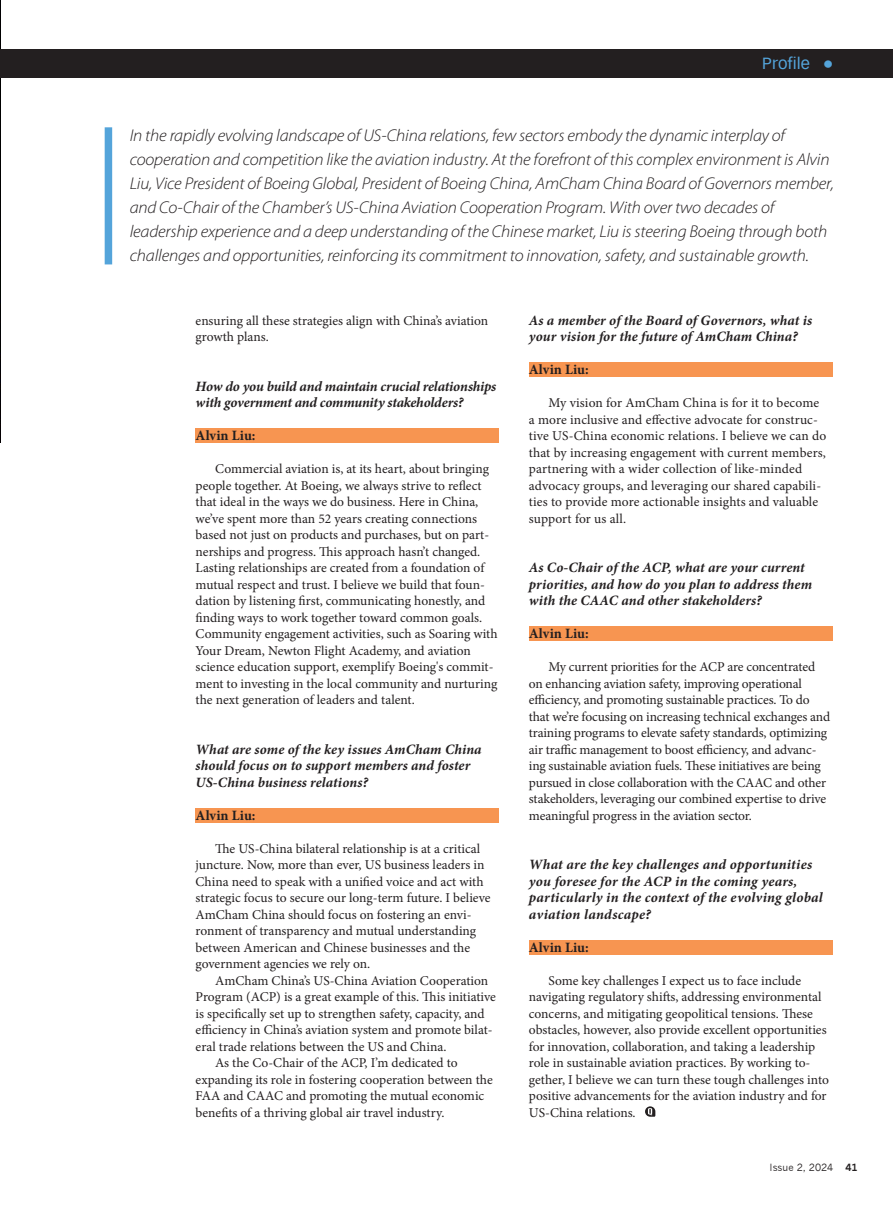
<style>
.page{position:relative;width:893px;height:1212px;background:#fff}
.page>*{position:absolute;margin:0;border:0;box-sizing:border-box;transform-origin:0 0}
.Kicker{font:italic 300 17.1px/24px "Myriad Pro";letter-spacing:-.01em;color:#231f20;scale:1.04 1}
.t1{font:15.75px "Vectora LH";color:#54a4da;scale:1.05 1}
.Q2-Intwl{font:italic 700 14.25px/16.5px "Minion Pro";letter-spacing:.005em;color:#231f20}
.Q2-Intwl-2{font:italic 700 14.25px/16.5px "Minion Pro";letter-spacing:-.015em;color:#231f20}
.Q2-Answer{font:700 14.25px "Minion Pro";color:#231f20}
.Body_text{font:13.5px/16.5px "Minion Pro";letter-spacing:-.005em;color:#231f20}
.t2{font:9.75px "News Gothic";color:#231f20}
.s1{font-family:"Microsoft Ya Hei"}
.s2{font-weight:700}
</style>
<div class="page">
<div style="left:105px;top:127px;width:7px;height:137px;background:#54a4da"></div>
<div style="left:196px;top:428px;width:303px;height:15px;background:#f79551"></div>
<div style="left:196px;top:808px;width:303px;height:14px;background:#f79551"></div>
<div style="left:529px;top:362px;width:303px;height:15px;background:#f79551"></div>
<div style="left:529px;top:626px;width:303px;height:15px;background:#f79551"></div>
<div style="left:529px;top:940px;width:303px;height:14px;background:#f79551"></div>
<svg style="left:645px;top:1106px;width:10px;height:11px"></svg>
<img style="left:0;top:0;width:1px;height:442px">
<div style="left:0;top:49px;width:893px;height:28px;background:#231f20"></div>
<p class="t1" style="left:762px;top:54px;width:70px">Profile <span class="s1">●</span></p>
<p class="Kicker" style="left:130px;top:123px;width:679px">In the rapidly evolving landscape of US-China relations, few sectors embody the dynamic interplay of cooperation and competition like the aviation industry. At the forefront of this complex environment is Alvin Liu, Vice President of Boeing Global, President of Boeing China, AmCham China Board of Governors member, and Co-Chair of the Chamber’s US-China Aviation Cooperation Program. With over two decades of leadership experience and a deep understanding of the Chinese market, Liu is steering Boeing through both challenges and opportunities, reinforcing its commitment to innovation, safety, and sustainable growth.</p>
<p class="Body_text" style="left:196px;top:312px;width:294px">ensuring all these strategies align with China’s aviation growth plans.</p>
<p class="Q2-Intwl-2" style="left:196px;top:378px;width:302px">How do you build and maintain crucial relationships with government and community stakeholders?</p>
<p class="Q2-Answer" style="left:196px;top:425px;width:61px">Alvin Liu:</p>
<p class="Body_text" style="left:196px;top:461px;width:303px;text-indent:20px">Commercial aviation is, at its heart, about bringing people together. At Boeing, we always strive to reflect that ideal in the ways we do business. Here in China, we’ve spent more than 52 years creating connections based not just on products and purchases, but on part&shy;nerships and progress. This approach hasn’t changed.<br>Lasting relationships are created from a foundation of mutual respect and trust. I believe we build that foun&shy;dation by listening first, communicating honestly, and finding ways to work together toward common goals.<br>Community engagement activities, such as Soaring with Your Dream, Newton Flight Academy, and aviation science education support, exemplify Boeing's commit&shy;ment to investing in the local community and nurturing the next generation of leaders and talent.</p>
<p class="Q2-Intwl" style="left:196px;top:741px;width:288px">What are some of the key issues AmCham China should focus on to support members and foster<br>US-China business relations?</p>
<p class="Q2-Answer" style="left:196px;top:805px;width:61px">Alvin Liu:</p>
<p class="Body_text" style="left:196px;top:840px;width:297px;text-indent:20px">The US-China bilateral relationship is at a critical juncture. Now, more than ever, US business leaders in China need to speak with a unified voice and act with strategic focus to secure our long-term future. I believe AmCham China should focus on fostering an envi&shy;ronment of transparency and mutual understanding between American and Chinese businesses and the government agencies we rely on.</p>
<p class="Body_text" style="left:196px;top:972px;width:302px;text-indent:20px">AmCham China’s US-China Aviation Cooperation Program (ACP) is a great example of this. This initiative is specifically set up to strengthen safety, capacity, and efficiency in China’s aviation system and promote bilat&shy;eral trade relations between the US and China.</p>
<p class="Body_text" style="left:196px;top:1055px;width:299px;text-indent:20px">As the Co-Chair of the ACP, I’m dedicated to expanding its role in fostering cooperation between the FAA and CAAC and promoting the mutual economic benefits of a thriving global air travel industry.</p>
<p class="Q2-Intwl" style="left:529px;top:312px;width:285px">As a member of the Board of Governors, what is your vision for the future of AmCham China?</p>
<p class="Q2-Answer" style="left:529px;top:359px;width:61px">Alvin Liu:</p>
<p class="Body_text" style="left:529px;top:395px;width:299px;text-indent:20px">My vision for AmCham China is for it to become a more inclusive and effective advocate for construc&shy;tive US-China economic relations. I believe we can do that by increasing engagement with current members, partnering with a wider collection of like-minded advocacy groups, and leveraging our shared capabili&shy;ties to provide more actionable insights and valuable support for us all.</p>
<p class="Q2-Intwl" style="left:529px;top:559px;width:285px">As Co-Chair of the ACP, what are your current priorities, and how do you plan to address them with the CAAC and other stakeholders?</p>
<p class="Q2-Answer" style="left:529px;top:623px;width:61px">Alvin Liu:</p>
<p class="Body_text" style="left:529px;top:659px;width:303px;text-indent:20px">My current priorities for the ACP are concentrated on enhancing aviation safety, improving operational efficiency, and promoting sustainable practices. To do that we’re focusing on increasing technical exchanges and training programs to elevate safety standards, optimizing air traffic management to boost efficiency, and advanc&shy;ing sustainable aviation fuels. These initiatives are being pursued in close collaboration with the CAAC and other stakeholders, leveraging our combined expertise to drive meaningful progress in the aviation sector.</p>
<p class="Q2-Intwl" style="left:529px;top:856px;width:295px">What are the key challenges and opportunities you foresee for the ACP in the coming years, particularly in the context of the evolving global aviation landscape?</p>
<p class="Q2-Answer" style="left:529px;top:937px;width:61px">Alvin Liu:</p>
<p class="Body_text" style="left:529px;top:972px;width:302px;text-indent:20px">Some key challenges I expect us to face include navigating regulatory shifts, addressing environmental concerns, and mitigating geopolitical tensions. These obstacles, however, also provide excellent opportunities for innovation, collaboration, and taking a leadership role in sustainable aviation practices. By working to&shy;gether, I believe we can turn these tough challenges into positive advancements for the aviation industry and for US-China relations.</p>
<p class="t2" style="left:769px;top:1162px;width:90px">Issue 2, 2024 <span class="s2">41</span></p>
</div>
